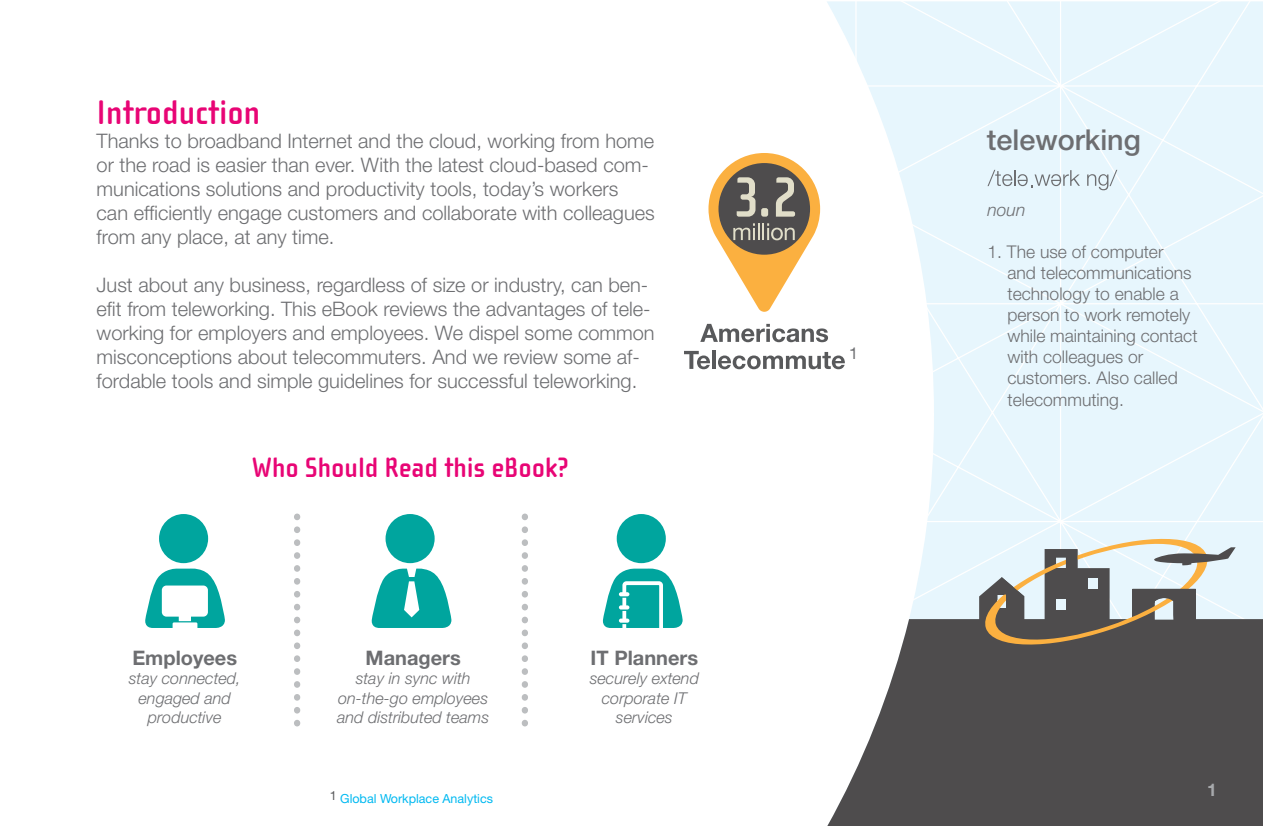
<style>
.page{position:relative;width:1263px;height:826px;background:#fff}
.page>*{position:absolute;margin:0;border:0;box-sizing:border-box;transform-origin:0 0}
.t1{font:700 35px "Cholla Sans";color:#e80575}
.t2{font:700 28.75px "Cholla Sans";color:#e80575}
.t3{font:500 28.75px "Helvetica Neue";color:#6d6e71}
.t4{font:300 20px/24px "Helvetica Neue";color:#6d6e71}
.t5{font:700 20px "Helvetica Neue";color:#6d6e71}
.t6{font:300 17.5px/21px "Helvetica Neue";color:#6d6e71}
.t7{font:italic 300 17.5px "Helvetica Neue";color:#6d6e71}
.t8{font:700 17.5px "Helvetica Neue";color:#a7a9ac}
.t9{font:italic 300 16.25px/19.5px "Helvetica Neue";color:#6d6e71;text-align:center}
.t10{font:16.25px "Helvetica Neue";color:#6d6e71}
.t11{font:12.5px "Helvetica Neue";color:#00b9f1}
</style>
<div class="page">
<svg style="left:842px;top:1px;width:420px;height:617px"></svg>
<svg style="left:828px;top:618px;width:434px;height:207px;background:#626162"></svg>
<svg style="left:979px;top:533px;width:256px;height:116px;background:#a2a29c"></svg>
<svg style="left:1087px;top:170px;width:30px;height:20px"></svg>
<svg style="left:987px;top:170px;width:93px;height:18px;background:#cdd9df"></svg>
<div style="left:159px;top:513px;width:49px;height:49px;background:#00a59e;border-radius:50%"></div>
<svg style="left:145px;top:568px;width:80px;height:59px"></svg>
<div style="left:385px;top:513px;width:49px;height:49px;background:#00a59e;border-radius:50%"></div>
<svg style="left:371px;top:568px;width:80px;height:59px"></svg>
<div style="left:616px;top:513px;width:50px;height:49px;background:#00a59e;border-radius:50%"></div>
<svg style="left:602px;top:568px;width:80px;height:59px"></svg>
<svg style="left:700px;top:323px;width:128px;height:19px"></svg>
<svg style="left:684px;top:350px;width:26px;height:19px"></svg>
<hr style="left:712px;top:350px;width:4px;height:18px;background:#58595b">
<svg style="left:718px;top:352px;width:127px;height:17px"></svg>
<svg style="left:708px;top:153px;width:112px;height:158px"></svg>
<svg style="left:294px;top:513px;width:6px;height:213px"></svg>
<svg style="left:522px;top:513px;width:6px;height:213px"></svg>
<h1 class="t1" style="left:97px;top:93px;width:165px">Introduction</h1>
<p class="t4" style="left:97px;top:128px;width:559px">Thanks to broadband Internet and the cloud, working from home or the road is easier than ever. With the latest cloud-based com&shy;munications solutions and productivity tools, today’s workers can efficiently engage customers and collaborate with colleagues from any place, at any time.</p>
<p class="t4" style="left:97px;top:272px;width:559px">Just about any business, regardless of size or industry, can ben&shy;efit from teleworking. This eBook reviews the advantages of tele&shy;working for employers and employees. We dispel some common misconceptions about telecommuters. And we review some af&shy;fordable tools and simple guidelines for successful teleworking.</p>
<h2 class="t2" style="left:252px;top:451px;width:318px">Who Should Read this eBook?</h2>
<p class="t5" style="left:132px;top:644px;width:106px">Employees</p>
<p class="t9" style="left:129px;top:668px;width:113px">stay connected, engaged and productive</p>
<p class="t5" style="left:365px;top:644px;width:97px">Managers</p>
<p class="t9" style="left:337px;top:668px;width:154px">stay in sync with on-the-go employees and distributed teams</p>
<p class="t11" style="left:330px;top:791px;width:165px"><sup>1</sup> Global Workplace Analytics</p>
<p class="t5" style="left:590px;top:644px;width:109px">IT Planners</p>
<p class="t9" style="left:589px;top:668px;width:111px">securely extend corporate IT services</p>
<p class="t10" style="left:849px;top:343px;width:11px">1</p>
<h2 class="t3" style="left:986px;top:122px;width:155px">teleworking</h2>
<p class="t7" style="left:987px;top:199px;width:39px">noun</p>
<p class="t6" style="left:1007px;top:241px;width:191px;text-indent:-20px">1. The use of computer<br>and telecommunications technology to enable a person to work remotely while maintaining contact with colleagues or customers. Also called telecommuting.</p>
<p class="t8" style="left:1207px;top:778px;width:11px">1</p>
</div>
